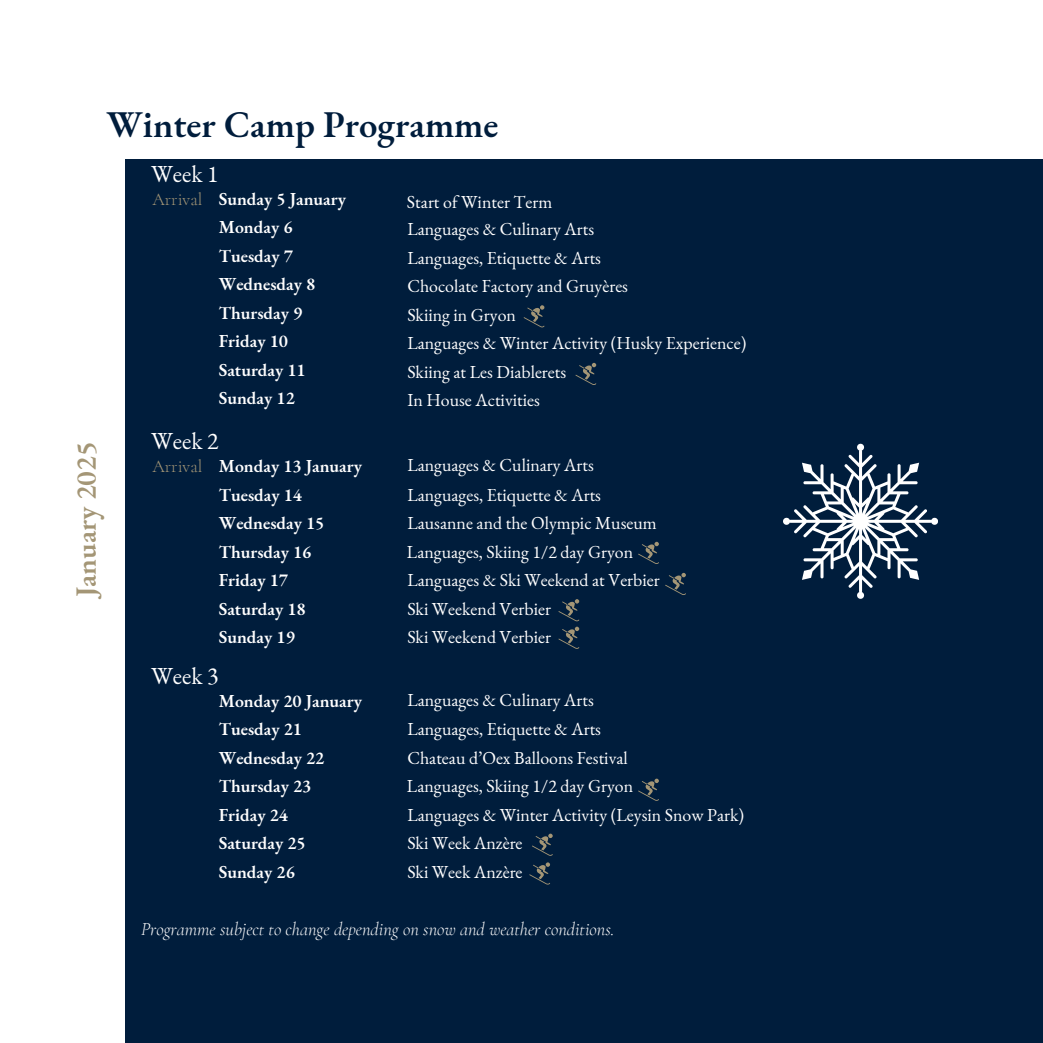
<style>
.page{position:relative;width:1043px;height:1043px;background:#fff}
.page>*{position:absolute;margin:0;border:0;box-sizing:border-box;transform-origin:0 0}
.t1{font:600 36.75px "EB Garamond";color:#001d3c}
.t2{font:600 28.53px "EB Garamond";color:#a49676}
.t3{font:23.8px "EB Garamond";color:#fff}
.t4{font:italic 300 18.38px "Cormorant Garamond";color:#fff}
.t5{font:17.85px "EB Garamond";color:#fff}
.t6{font:600 17.85px "EB Garamond";color:#fff}
.t7{font:300 17.85px "Cormorant Garamond";color:#a49676}
</style>
<div class="page">
<div style="left:0;top:0;width:1042px;height:1042px;background:#001d3c"></div>
<div style="left:0;top:0;width:1042px;height:153px;background:#fff"></div>
<div style="left:0;top:151px;width:1042px;height:7px;background:#fff"></div>
<svg style="left:783px;top:443px;width:154px;height:155px"></svg>
<div style="left:0;top:155px;width:125px;height:887px;background:#fff"></div>
<svg style="left:523px;top:305px;width:21px;height:22px"></svg>
<svg style="left:575px;top:363px;width:21px;height:22px"></svg>
<svg style="left:638px;top:541px;width:20px;height:23px"></svg>
<svg style="left:558px;top:599px;width:21px;height:49px"></svg>
<svg style="left:638px;top:778px;width:20px;height:22px"></svg>
<svg style="left:532px;top:833px;width:20px;height:22px"></svg>
<svg style="left:529px;top:862px;width:21px;height:22px"></svg>
<svg style="left:665px;top:572px;width:20px;height:23px"></svg>
<p class="t1" style="left:106px;top:100px;width:393px">Winter Camp Programme</p>
<h4 class="t3" style="left:151px;top:158px;width:69px">Week 1</h4>
<p class="t6" style="left:219px;top:187px;width:129px">Sunday 5 January</p>
<p class="t5" style="left:407px;top:190px;width:147px">Start of Winter Term</p>
<h4 class="t6" style="left:219px;top:215px;width:75px">Monday 6</h4>
<p class="t5" style="left:407px;top:217px;width:188px">Languages &amp; Culinary Arts</p>
<h3 class="t6" style="left:219px;top:243px;width:76px">Tuesday 7</h3>
<p class="t5" style="left:407px;top:246px;width:195px">Languages, Etiquette &amp; Arts</p>
<p class="t6" style="left:219px;top:272px;width:98px">Wednesday 8</p>
<h4 class="t5" style="left:407px;top:274px;width:222px">Chocolate Factory and Gruyères</h4>
<p class="t6" style="left:219px;top:300px;width:85px">Thursday 9</p>
<h4 class="t5" style="left:407px;top:303px;width:110px">Skiing in Gryon</h4>
<p class="t6" style="left:219px;top:329px;width:71px">Friday 10</p>
<p class="t6" style="left:219px;top:357px;width:88px">Saturday 11</p>
<h4 class="t6" style="left:219px;top:386px;width:78px">Sunday 12</h4>
<h4 class="t7" style="left:152px;top:189px;width:51px">Arrival</h4>
<h4 class="t5" style="left:407px;top:331px;width:340px">Languages &amp; Winter Activity (Husky Experience)</h4>
<p class="t5" style="left:407px;top:388px;width:134px">In House Activities</p>
<h1 class="t5" style="left:407px;top:360px;width:160px">Skiing at Les Diablerets</h1>
<p class="t2" style="left:67px;top:597px;width:157px;rotate:-90deg">January 2025</p>
<h3 class="t3" style="left:151px;top:425px;width:69px">Week 2</h3>
<p class="t7" style="left:152px;top:456px;width:51px">Arrival</p>
<p class="t6" style="left:219px;top:454px;width:145px">Monday 13 January</p>
<h4 class="t5" style="left:407px;top:453px;width:188px">Languages &amp; Culinary Arts</h4>
<p class="t6" style="left:219px;top:483px;width:85px">Tuesday 14</p>
<h4 class="t5" style="left:407px;top:483px;width:195px">Languages, Etiquette &amp; Arts</h4>
<p class="t6" style="left:219px;top:511px;width:107px">Wednesday 15</p>
<h4 class="t5" style="left:407px;top:511px;width:251px">Lausanne and the Olympic Museum</h4>
<p class="t6" style="left:219px;top:539px;width:94px">Thursday 16</p>
<h4 class="t5" style="left:407px;top:539px;width:227px">Languages, Skiing 1/2 day Gryon</h4>
<p class="t6" style="left:219px;top:568px;width:71px">Friday 17</p>
<h4 class="t6" style="left:219px;top:596px;width:88px">Saturday 18</h4>
<p class="t6" style="left:219px;top:625px;width:78px">Sunday 19</p>
<h2 class="t5" style="left:407px;top:568px;width:254px">Languages &amp; Ski Weekend at Verbier</h2>
<p class="t5" style="left:407px;top:596px;width:145px">Ski Weekend Verbier</p>
<h4 class="t5" style="left:407px;top:625px;width:145px">Ski Weekend Verbier</h4>
<p class="t3" style="left:151px;top:659px;width:69px">Week 3</p>
<h4 class="t6" style="left:219px;top:688px;width:145px">Monday 20 January</h4>
<p class="t5" style="left:407px;top:687px;width:188px">Languages &amp; Culinary Arts</p>
<p class="t6" style="left:219px;top:717px;width:85px">Tuesday 21</p>
<h4 class="t5" style="left:407px;top:717px;width:195px">Languages, Etiquette &amp; Arts</h4>
<p class="t6" style="left:219px;top:745px;width:107px">Wednesday 22</p>
<p class="t5" style="left:407px;top:745px;width:222px">Chateau d’Oex Balloons Festival</p>
<p class="t6" style="left:219px;top:774px;width:94px">Thursday 23</p>
<h4 class="t5" style="left:407px;top:774px;width:227px">Languages, Skiing 1/2 day Gryon</h4>
<p class="t6" style="left:219px;top:802px;width:71px">Friday 24</p>
<h3 class="t5" style="left:407px;top:802px;width:338px">Languages &amp; Winter Activity (Leysin Snow Park)</h3>
<h4 class="t6" style="left:219px;top:831px;width:88px">Saturday 25</h4>
<p class="t6" style="left:219px;top:859px;width:78px">Sunday 26</p>
<h4 class="t5" style="left:407px;top:831px;width:117px">Ski Week Anzère</h4>
<p class="t5" style="left:407px;top:859px;width:117px">Ski Week Anzère</p>
<h4 class="t4" style="left:141px;top:917px;width:474px">Programme subject to change depending on snow and weather conditions.</h4>
</div>
